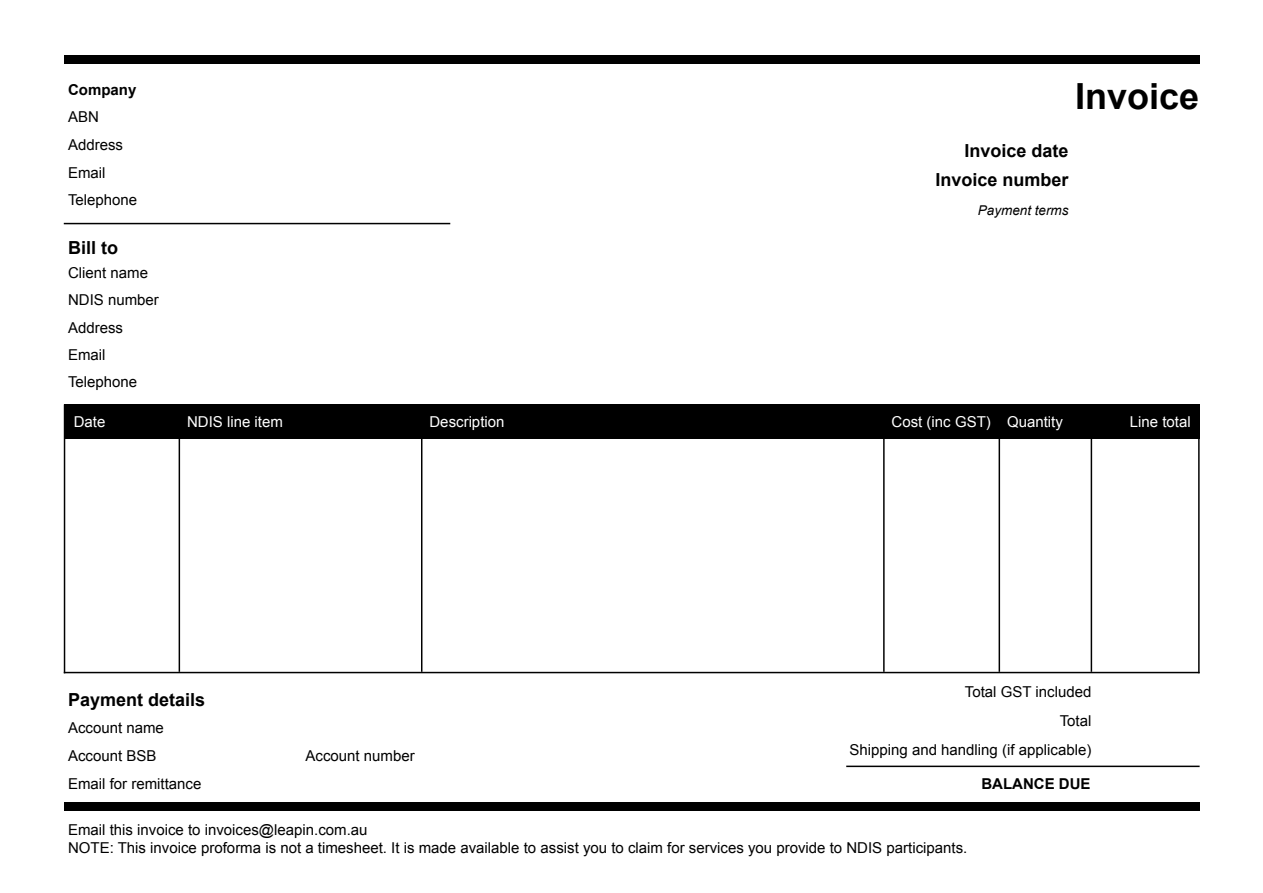
<style>
.page{position:relative;width:1263px;height:893px;background:#fff}
.page>*{position:absolute;margin:0;border:0;box-sizing:border-box;transform-origin:0 0}
.t1{font:700 36px "Arial";color:#000}
.t2{font:700 18px/29.7px "Arial";color:#000;text-align:right}
.t3{font:15px/29.1px "Arial";color:#000}
.t4{font:15px "Arial";color:#fff}
.t5{font:700 15px "Arial";color:#000}
.t6{font:italic 13.5px "Arial";color:#000}
</style>
<div class="page">
<div style="left:64px;top:55px;width:1135px;height:9px;background:#000"></div>
<div style="left:64px;top:802px;width:1135px;height:8px;background:#000"></div>
<hr style="left:64px;top:223px;width:386px;height:1px;background:#000">
<div style="left:64px;top:404px;width:1135px;height:34px;background:#000"></div>
<hr style="left:179px;top:404px;width:1px;height:268px;background:#000">
<hr style="left:64px;top:404px;width:1px;height:269px;background:#000">
<hr style="left:421px;top:404px;width:1px;height:268px;background:#000">
<hr style="left:883px;top:404px;width:2px;height:268px;background:#000">
<hr style="left:998px;top:404px;width:2px;height:268px;background:#000">
<hr style="left:1091px;top:404px;width:1px;height:268px;background:#000">
<hr style="left:1198px;top:406px;width:1px;height:267px;background:#000">
<hr style="left:64px;top:672px;width:1135px;height:1px;background:#000">
<hr style="left:846px;top:766px;width:353px;height:1px;background:#000">
<p class="t5" style="left:68px;top:80px;width:70px">Company</p>
<p class="t3" style="left:68px;top:103px;width:32px">ABN</p>
<p class="t3" style="left:68px;top:130px;width:57px">Address</p>
<p class="t3" style="left:68px;top:158px;width:39px">Email</p>
<p class="t3" style="left:68px;top:186px;width:71px">Telephone</p>
<p class="t2" style="left:68px;top:233px;width:52px">Bill to</p>
<p class="t3" style="left:68px;top:260px;width:92px;line-height:27.2px">Client name<br>NDIS number</p>
<p class="t3" style="left:68px;top:313px;width:57px">Address</p>
<p class="t3" style="left:68px;top:340px;width:39px">Email</p>
<h1 class="t1" style="left:1075px;top:72px;width:126px">Invoice</h1>
<p class="t2" style="left:935px;top:136px;width:135px">Invoice date<br>Invoice number</p>
<p class="t6" style="left:978px;top:201px;width:92px">Payment terms</p>
<p class="t3" style="left:68px;top:367px;width:71px">Telephone</p>
<p class="t4" style="left:74px;top:412px;width:33px">Date</p>
<p class="t4" style="left:187px;top:412px;width:97px">NDIS line item</p>
<p class="t4" style="left:429px;top:412px;width:77px">Description</p>
<p class="t4" style="left:892px;top:412px;width:173px">Cost (inc GST) Quantity</p>
<p class="t4" style="left:1130px;top:412px;width:62px">Line total</p>
<p class="t3" style="left:849px;top:677px;width:243px;text-align:right">Total GST included<br>Total<br>Shipping and handling (if applicable)</p>
<p class="t5" style="left:981px;top:774px;width:111px">BALANCE DUE</p>
<p class="t3" style="left:68px;top:820px;width:901px;line-height:18.1px">Email this invoice to invoices@leapin.com.au<br>NOTE: This invoice proforma is not a timesheet. It is made available to assist you to claim for services you provide to NDIS participants.</p>
<p class="t2" style="left:68px;top:685px;width:139px">Payment details</p>
<p class="t3" style="left:68px;top:713px;width:97px">Account name</p>
<p class="t3" style="left:68px;top:741px;width:90px">Account BSB</p>
<p class="t3" style="left:305px;top:741px;width:111px">Account number</p>
<p class="t3" style="left:68px;top:769px;width:135px">Email for remittance</p>
</div>
